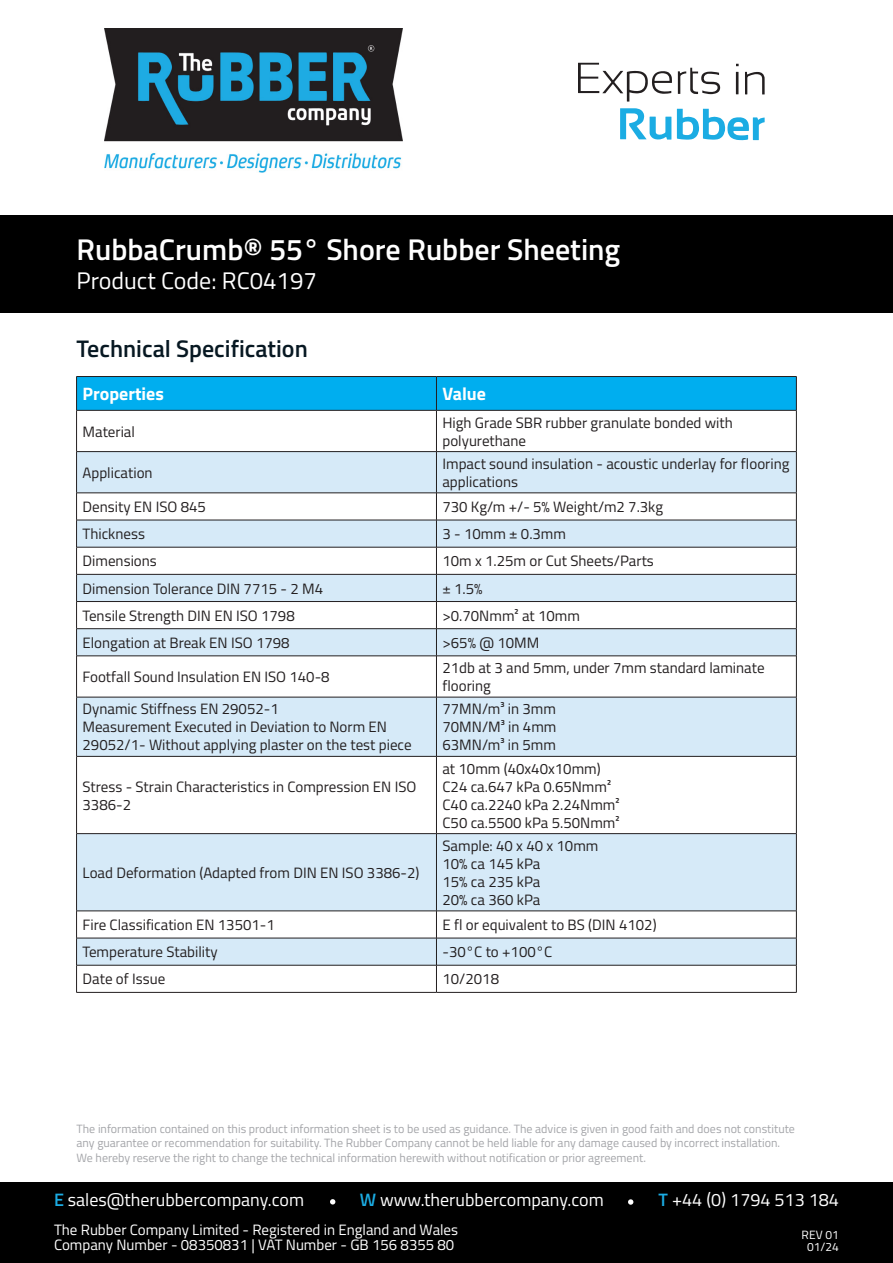
<style>
.page{position:relative;width:893px;height:1263px;background:#fff}
.page>*{position:absolute;margin:0;border:0;box-sizing:border-box;transform-origin:0 0}
.t1{font:600 30px "Titillium";color:#fff}
.t2{font:600 24px "Titillium";color:#071822}
.t3{font:24px "Titillium";color:#fff}
.t4{font:18px "Titillium";color:#fff}
.t5{font:700 18px "Titillium";color:#fff}
.t6{font:15px/18px "Titillium";color:#231f20}
.t7{font:15px "Titillium";color:#fff}
.t8{font:12px/14.4px "Titillium";color:#a4a5a9}
.t9{font:12px "Titillium";color:#fff}
.s1{font-weight:600;color:#1bace3}
</style>
<div class="page">
<div style="left:0;top:215px;width:893px;height:98px;background:#000"></div>
<img style="left:104px;top:29px;width:298px;height:144px">
<svg style="left:620px;top:108px;width:51px;height:32px"></svg>
<svg style="left:677px;top:109px;width:88px;height:31px"></svg>
<svg style="left:745px;top:72px;width:20px;height:22px"></svg>
<svg style="left:578px;top:63px;width:94px;height:39px"></svg>
<svg style="left:678px;top:68px;width:42px;height:26px"></svg>
<svg style="left:736px;top:72px;width:2px;height:22px"></svg>
<div style="left:0;top:1182px;width:893px;height:81px;background:#000"></div>
<svg style="left:330px;top:1199px;width:5px;height:5px"></svg>
<svg style="left:628px;top:1199px;width:5px;height:6px"></svg>
<div style="left:77px;top:377px;width:719px;height:33px;background:#00aeef"></div>
<svg style="left:77px;top:452px;width:719px;height:513px;fill:#d6eaf8"></svg>
<hr style="left:76px;top:376px;width:360px;height:1px;background:#231f20">
<hr style="left:76px;top:377px;width:1px;height:33px;background:#231f20">
<hr style="left:436px;top:376px;width:361px;height:1px;background:#231f20">
<hr style="left:436px;top:377px;width:1px;height:33px;background:#231f20">
<hr style="left:796px;top:377px;width:1px;height:33px;background:#231f20">
<hr style="left:76px;top:410px;width:360px;height:1px;background:#231f20">
<hr style="left:76px;top:410px;width:1px;height:41px;background:#231f20">
<hr style="left:436px;top:410px;width:361px;height:1px;background:#231f20">
<hr style="left:436px;top:410px;width:1px;height:41px;background:#231f20">
<hr style="left:796px;top:410px;width:1px;height:41px;background:#231f20">
<hr style="left:76px;top:451px;width:360px;height:1px;background:#231f20">
<hr style="left:76px;top:452px;width:1px;height:41px;background:#231f20">
<hr style="left:436px;top:451px;width:361px;height:1px;background:#231f20">
<hr style="left:436px;top:452px;width:1px;height:41px;background:#231f20">
<hr style="left:796px;top:452px;width:1px;height:41px;background:#231f20">
<hr style="left:76px;top:493px;width:360px;height:1px;background:#231f20">
<hr style="left:436px;top:493px;width:361px;height:1px;background:#231f20">
<hr style="left:76px;top:520px;width:360px;height:1px;background:#231f20">
<hr style="left:436px;top:520px;width:361px;height:1px;background:#231f20">
<hr style="left:76px;top:547px;width:360px;height:1px;background:#231f20">
<hr style="left:436px;top:547px;width:361px;height:1px;background:#231f20">
<hr style="left:76px;top:574px;width:360px;height:1px;background:#231f20">
<hr style="left:436px;top:574px;width:361px;height:1px;background:#231f20">
<hr style="left:76px;top:601px;width:360px;height:1px;background:#231f20">
<hr style="left:436px;top:601px;width:361px;height:1px;background:#231f20">
<hr style="left:76px;top:628px;width:360px;height:1px;background:#231f20">
<svg style="left:76px;top:493px;width:1px;height:163px"></svg>
<hr style="left:436px;top:628px;width:361px;height:1px;background:#231f20">
<svg style="left:436px;top:494px;width:1px;height:162px"></svg>
<svg style="left:796px;top:493px;width:1px;height:163px"></svg>
<hr style="left:76px;top:656px;width:360px;height:1px;background:#231f20">
<hr style="left:76px;top:656px;width:1px;height:41px;background:#231f20">
<hr style="left:436px;top:656px;width:361px;height:1px;background:#231f20">
<hr style="left:436px;top:656px;width:1px;height:41px;background:#231f20">
<hr style="left:796px;top:656px;width:1px;height:41px;background:#231f20">
<hr style="left:76px;top:697px;width:360px;height:1px;background:#231f20">
<hr style="left:76px;top:697px;width:1px;height:59px;background:#231f20">
<hr style="left:436px;top:697px;width:361px;height:1px;background:#231f20">
<hr style="left:436px;top:697px;width:1px;height:59px;background:#231f20">
<hr style="left:796px;top:697px;width:1px;height:59px;background:#231f20">
<hr style="left:76px;top:756px;width:360px;height:1px;background:#231f20">
<hr style="left:76px;top:756px;width:1px;height:77px;background:#231f20">
<hr style="left:436px;top:756px;width:361px;height:1px;background:#231f20">
<hr style="left:436px;top:756px;width:1px;height:77px;background:#231f20">
<hr style="left:796px;top:756px;width:1px;height:77px;background:#231f20">
<hr style="left:76px;top:833px;width:360px;height:1px;background:#231f20">
<hr style="left:76px;top:834px;width:1px;height:77px;background:#231f20">
<hr style="left:436px;top:833px;width:361px;height:1px;background:#231f20">
<hr style="left:436px;top:834px;width:1px;height:77px;background:#231f20">
<hr style="left:796px;top:834px;width:1px;height:77px;background:#231f20">
<hr style="left:76px;top:911px;width:360px;height:1px;background:#231f20">
<hr style="left:436px;top:911px;width:361px;height:1px;background:#231f20">
<hr style="left:76px;top:938px;width:360px;height:1px;background:#231f20">
<hr style="left:436px;top:938px;width:361px;height:1px;background:#231f20">
<hr style="left:76px;top:965px;width:360px;height:1px;background:#231f20">
<svg style="left:76px;top:911px;width:1px;height:81px"></svg>
<hr style="left:436px;top:965px;width:361px;height:1px;background:#231f20">
<svg style="left:436px;top:911px;width:1px;height:81px"></svg>
<svg style="left:796px;top:911px;width:1px;height:81px"></svg>
<hr style="left:76px;top:992px;width:360px;height:1px;background:#231f20">
<hr style="left:436px;top:992px;width:361px;height:1px;background:#231f20">
<p class="t1" style="left:77px;top:227px;width:545px">RubbaCrumb® 55° Shore Rubber Sheeting</p>
<p class="t3" style="left:77px;top:263px;width:242px">Product Code: RC04197</p>
<p class="t2" style="left:77px;top:330px;width:233px">Technical Specification</p>
<p class="t5" style="left:83px;top:380px;width:83px">Properties</p>
<p class="t5" style="left:442px;top:380px;width:45px">Value</p>
<p class="t6" style="left:83px;top:422px;width:54px">Material</p>
<p class="t6" style="left:442px;top:413px;width:292px">High Grade SBR rubber granulate bonded with</p>
<p class="t6" style="left:442px;top:431px;width:85px">polyurethane</p>
<p class="t6" style="left:83px;top:463px;width:72px">Application</p>
<p class="t6" style="left:442px;top:454px;width:348px">Impact sound insulation - acoustic underlay for flooring applications</p>
<p class="t6" style="left:83px;top:497px;width:125px">Density EN ISO 845</p>
<p class="t6" style="left:442px;top:497px;width:222px">730 Kg/m +/- 5% Weight/m2 7.3kg</p>
<p class="t6" style="left:83px;top:524px;width:64px">Thickness</p>
<p class="t6" style="left:442px;top:524px;width:125px">3 - 10mm ± 0.3mm</p>
<p class="t6" style="left:83px;top:551px;width:76px">Dimensions</p>
<p class="t6" style="left:442px;top:551px;width:213px">10m x 1.25m or Cut Sheets/Parts</p>
<p class="t6" style="left:83px;top:579px;width:242px">Dimension Tolerance DIN 7715 - 2 M4</p>
<p class="t6" style="left:442px;top:579px;width:42px">± 1.5%</p>
<p class="t6" style="left:83px;top:606px;width:214px">Tensile Strength DIN EN ISO 1798</p>
<p class="t6" style="left:442px;top:606px;width:139px">&gt;0.70Nmm² at 10mm</p>
<p class="t6" style="left:83px;top:633px;width:209px">Elongation at Break EN ISO 1798</p>
<p class="t6" style="left:442px;top:633px;width:98px">&gt;65% @ 10MM</p>
<p class="t6" style="left:83px;top:667px;width:249px">Footfall Sound Insulation EN ISO 140-8</p>
<p class="t6" style="left:442px;top:658px;width:324px">21db at 3 and 5mm, under 7mm standard laminate</p>
<p class="t6" style="left:442px;top:676px;width:50px">flooring</p>
<p class="t6" style="left:83px;top:699px;width:198px">Dynamic Stiffness EN 29052-1</p>
<p class="t6" style="left:83px;top:717px;width:306px">Measurement Executed in Deviation to Norm EN</p>
<p class="t6" style="left:83px;top:735px;width:331px">29052/1- Without applying plaster on the test piece</p>
<p class="t6" style="left:83px;top:777px;width:335px">Stress - Strain Characteristics in Compression EN ISO<br>3386-2</p>
<p class="t6" style="left:83px;top:863px;width:338px">Load Deformation (Adapted from DIN EN ISO 3386-2)</p>
<p class="t6" style="left:442px;top:699px;width:115px">77MN/m³ in 3mm</p>
<p class="t6" style="left:442px;top:717px;width:115px">70MN/M³ in 4mm</p>
<p class="t6" style="left:442px;top:735px;width:115px">63MN/m³ in 5mm</p>
<p class="t6" style="left:442px;top:759px;width:160px">at 10mm (40x40x10mm)</p>
<p class="t6" style="left:442px;top:777px;width:170px">C24 ca.647 kPa 0.65Nmm²</p>
<p class="t6" style="left:442px;top:795px;width:179px">C40 ca.2240 kPa 2.24Nmm²</p>
<p class="t6" style="left:442px;top:813px;width:179px">C50 ca.5500 kPa 5.50Nmm²</p>
<p class="t6" style="left:442px;top:836px;width:157px">Sample: 40 x 40 x 10mm</p>
<p class="t6" style="left:442px;top:854px;width:99px">10% ca 145 kPa</p>
<p class="t6" style="left:442px;top:872px;width:99px">15% ca 235 kPa</p>
<p class="t6" style="left:442px;top:890px;width:99px">20% ca 360 kPa</p>
<p class="t6" style="left:83px;top:915px;width:194px">Fire Classification EN 13501-1</p>
<p class="t6" style="left:442px;top:915px;width:216px">E fl or equivalent to BS (DIN 4102)</p>
<p class="t6" style="left:83px;top:942px;width:137px">Temperature Stability</p>
<p class="t6" style="left:442px;top:942px;width:111px">-30°C to +100°C</p>
<p class="t6" style="left:83px;top:969px;width:84px">Date of Issue</p>
<p class="t6" style="left:442px;top:969px;width:58px">10/2018</p>
<p class="t8" style="left:77px;top:1121px;width:720px">The information contained on this product information sheet is to be used as guidance. The advice is given in good faith and does not constitute any guarantee or recommendation for suitability. The Rubber Company cannot be held liable for any damage caused by incorrect installation.<br>We hereby reserve the right to change the technical information herewith without notification or prior agreement.</p>
<p class="t4" style="left:54px;top:1187px;width:252px"><span class="s1">E</span> sales@therubbercompany.com</p>
<p class="t4" style="left:360px;top:1187px;width:246px"><span class="s1">W</span> www.therubbercompany.com</p>
<p class="t4" style="left:659px;top:1187px;width:182px"><span class="s1">T</span> +44 (0) 1794 513 184</p>
<p class="t7" style="left:54px;top:1219px;width:406px">The Rubber Company Limited - Registered in England and Wales</p>
<p class="t7" style="left:54px;top:1234px;width:402px">Company Number - 08350831 | VAT Number - GB 156 8355 80</p>
<p class="t9" style="left:802px;top:1226px;width:39px">REV 01</p>
<p class="t9" style="left:807px;top:1238px;width:33px">01/24</p>
</div>
